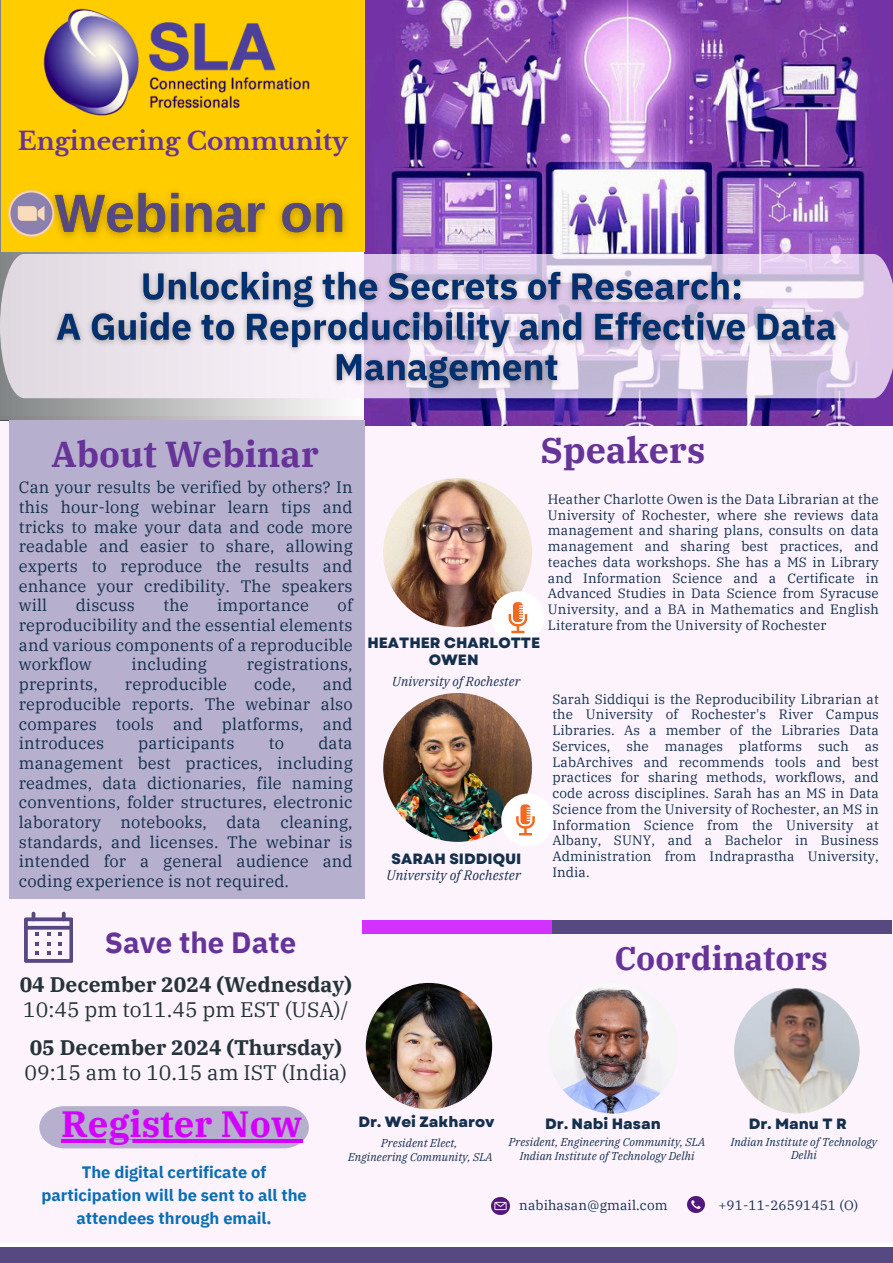
<style>
.page{position:relative;width:893px;height:1263px;background:#fff}
.page>*{position:absolute;margin:0;border:0;box-sizing:border-box;transform-origin:0 0}
.t1{font:700 36.45px "IBM Plex Serif";color:#d400ff}
.t2{font:700 35.92px "IBM Plex Serif";color:#639}
.t3{font:700 32.92px "IBM Plex Serif";color:#639}
.t4{font:700 29.33px "IBM Plex Sans";color:#639}
.t5{font:700 24.75px "Libre Baskerville";color:#639}
.t6{font:700 21px/25.3px "IBM Plex Serif";color:#253439}
.t7{font:21px/25.3px "IBM Plex Serif";color:#253439}
.t8{font:16.5px/19.6px "IBM Plex Serif";letter-spacing:.01em;color:#14304d;text-align:justify}
.t9{font:700 16.5px/23.1px "IBM Plex Sans";color:#086eb5;text-align:center}
.t10{font:800 14.92px/17.3px "Garet";color:#14304d;text-align:center}
.t11{font:italic 13.58px "IBM Plex Serif";letter-spacing:.01em;color:#14304d}
.t12{font:13.5px/15.8px "IBM Plex Serif";letter-spacing:.01em;color:#14304d;text-align:justify}
.t13{font:italic 12.9px "IBM Plex Serif";letter-spacing:.01em;color:#14304d}
.t14{font:italic 11.32px/13.5px "IBM Plex Serif";letter-spacing:.01em;color:#14304d;text-align:center}
.s1{font-weight:400}
.s2{font-weight:700}
</style>
<div class="page">
<div style="left:0;top:1247px;width:893px;height:16px;background:#564981"></div>
<div style="left:0;top:416px;width:893px;height:827px;background:#fdf3fd"></div>
<img style="left:365px;top:0;width:528px;height:426px">
<div style="left:0;top:0;width:365px;height:420px;background:linear-gradient(to right,#848687,#fffdfe)"></div>
<img style="left:383px;top:478px;width:149px;height:149px;border-radius:50%">
<img style="left:383px;top:693px;width:149px;height:149px;border-radius:50%">
<div style="left:491px;top:591px;width:53px;height:53px;background:#fff;border-radius:50%"></div>
<div style="left:501px;top:793px;width:53px;height:53px;background:#fff;border-radius:50%"></div>
<svg style="left:508px;top:602px;width:19px;height:31px"></svg>
<svg style="left:516px;top:804px;width:19px;height:31px"></svg>
<svg style="left:39px;top:1106px;width:270px;height:42px;background:#b9b2cf"></svg>
<svg style="left:24px;top:912px;width:49px;height:51px"></svg>
<svg style="left:0;top:254px;width:893px;height:144px;background:#dccee2"></svg>
<div style="left:1px;top:0;width:364px;height:252px;background:#fc0"></div>
<img style="left:43px;top:8px;width:267px;height:108px">
<img style="left:0;top:189px;width:42px;height:48px">
<div style="left:9px;top:420px;width:356px;height:478px;background:#b6afcd"></div>
<div style="left:551px;top:920px;width:340px;height:14px;background:#564981"></div>
<img style="left:548px;top:983px;width:130px;height:130px;border-radius:50%">
<img style="left:734px;top:988px;width:125px;height:125px;border-radius:50%">
<img style="left:491px;top:1197px;width:18px;height:17px">
<img style="left:687px;top:1196px;width:17px;height:17px">
<div style="left:362px;top:920px;width:190px;height:14px;background:#d232ff"></div>
<img style="left:366px;top:983px;width:126px;height:126px;border-radius:50%">
<hr style="left:61px;top:1139px;width:242px;height:4px;background:#d400ff">
<img style="left:48px;top:262px;width:797px;height:136px">
<img style="left:42px;top:192px;width:305px;height:46px">
<h3 class="t5" style="left:18px;top:126px;width:332px">Engineering Community</h3>
<p class="t2" style="left:52px;top:430px;width:269px">About Webinar</p>
<p class="t8" style="left:19px;top:477px;width:335px">Can your results be verified by others? In this hour-long webinar learn tips and tricks to make your data and code more readable and easier to share, allowing experts to reproduce the results and enhance your credibility. The speakers will</p>
<p class="t8" style="left:19px;top:595px;width:335px;text-indent:319px">of reproducibility and the essential elements and various components of a reproducible workflow</p>
<p class="t8" style="left:76px;top:595px;width:60px">discuss</p>
<p class="t8" style="left:163px;top:595px;width:27px">the</p>
<p class="t8" style="left:217px;top:595px;width:93px">importance</p>
<p class="t8" style="left:132px;top:654px;width:77px">including</p>
<p class="t8" style="left:247px;top:654px;width:107px">registrations,</p>
<p class="t8" style="left:19px;top:674px;width:81px">preprints,</p>
<p class="t8" style="left:125px;top:674px;width:104px">reproducible</p>
<p class="t8" style="left:254px;top:674px;width:43px">code,</p>
<p class="t8" style="left:19px;top:674px;width:335px;text-indent:304px">and reproducible reports. The webinar also compares tools and platforms, and introduces</p>
<p class="t8" style="left:19px;top:733px;width:335px;text-indent:299px">data management best practices, including readmes, data dictionaries, file naming conventions, folder structures, electronic laboratory notebooks, data cleaning, standards, and licenses. The webinar is intended for a general audience and coding experience is not required.</p>
<p class="t8" style="left:138px;top:733px;width:98px">participants</p>
<p class="t8" style="left:269px;top:733px;width:17px">to</p>
<p class="t2" style="left:540px;top:426px;width:166px">Speakers</p>
<h2 class="t10" style="left:367px;top:634px;width:174px">HEATHER CHARLOTTE<br>OWEN</h2>
<p class="t13" style="left:392px;top:672px;width:130px">University of Rochester</p>
<p class="t10" style="left:391px;top:850px;width:131px">SARAH SIDDIQUI</p>
<h2 class="t11" style="left:386px;top:866px;width:136px">University of Rochester</h2>
<h6 class="t12" style="left:548px;top:491px;width:332px">Heather Charlotte Owen is the Data Librarian at the University of Rochester, where she reviews data management and sharing plans, consults on data management and sharing best practices, and teaches data workshops. She has a MS in Library and Information Science and a Certificate in Advanced Studies in Data Science from Syracuse University, and a BA in Mathematics and English Literature from the University of Rochester</h6>
<h6 class="t12" style="left:552px;top:691px;width:328px">Sarah Siddiqui is the Reproducibility Librarian at the University of Rochester's River Campus Libraries. As a member of the Libraries Data Services, she manages platforms such as LabArchives and recommends tools and best practices for sharing methods, workflows, and code across disciplines. Sarah has an MS in Data Science from the University of Rochester, an MS in Information Science from the University at Albany, SUNY, and a Bachelor in Business Administration from Indraprastha University, India.</h6>
<p class="t4" style="left:105px;top:923px;width:193px">Save the Date</p>
<p class="t3" style="left:614px;top:936px;width:215px">Coordinators</p>
<p class="t6" style="left:20px;top:971px;width:334px">04 December 2024 (Wednesday)<br><span class="s1">10:45 pm to11.45 pm EST (USA)/</span></p>
<p class="t7" style="left:25px;top:1034px;width:324px"><span class="s2">05 December 2024 (Thursday)<br></span>09:15 am to 10.15 am IST (India)</p>
<p class="t1" style="left:61px;top:1100px;width:243px">Register Now</p>
<p class="t10" style="left:358px;top:1113px;width:138px">Dr. Wei Zakharov</p>
<p class="t14" style="left:381px;top:1136px;width:78px">President Elect,</p>
<p class="t14" style="left:348px;top:1150px;width:146px">Engineering Community, SLA</p>
<h4 class="t9" style="left:41px;top:1160px;width:267px">The digital certificate of participation will be sent to all the attendees through email.</h4>
<h2 class="t10" style="left:545px;top:1115px;width:117px">Dr. Nabi Hasan</h2>
<p class="t14" style="left:509px;top:1135px;width:198px">President, Engineering Community, SLA</p>
<p class="t14" style="left:520px;top:1148px;width:176px">Indian Institute of Technology Delhi</p>
<p class="t12" style="left:519px;top:1197px;width:150px">nabihasan@gmail.com</p>
<p class="t10" style="left:748px;top:1115px;width:100px">Dr. Manu T R</p>
<p class="t14" style="left:730px;top:1134px;width:148px">Indian Institute of Technology<br>Delhi</p>
<p class="t12" style="left:718px;top:1197px;width:141px">+91-11-26591451 (O)</p>
</div>
